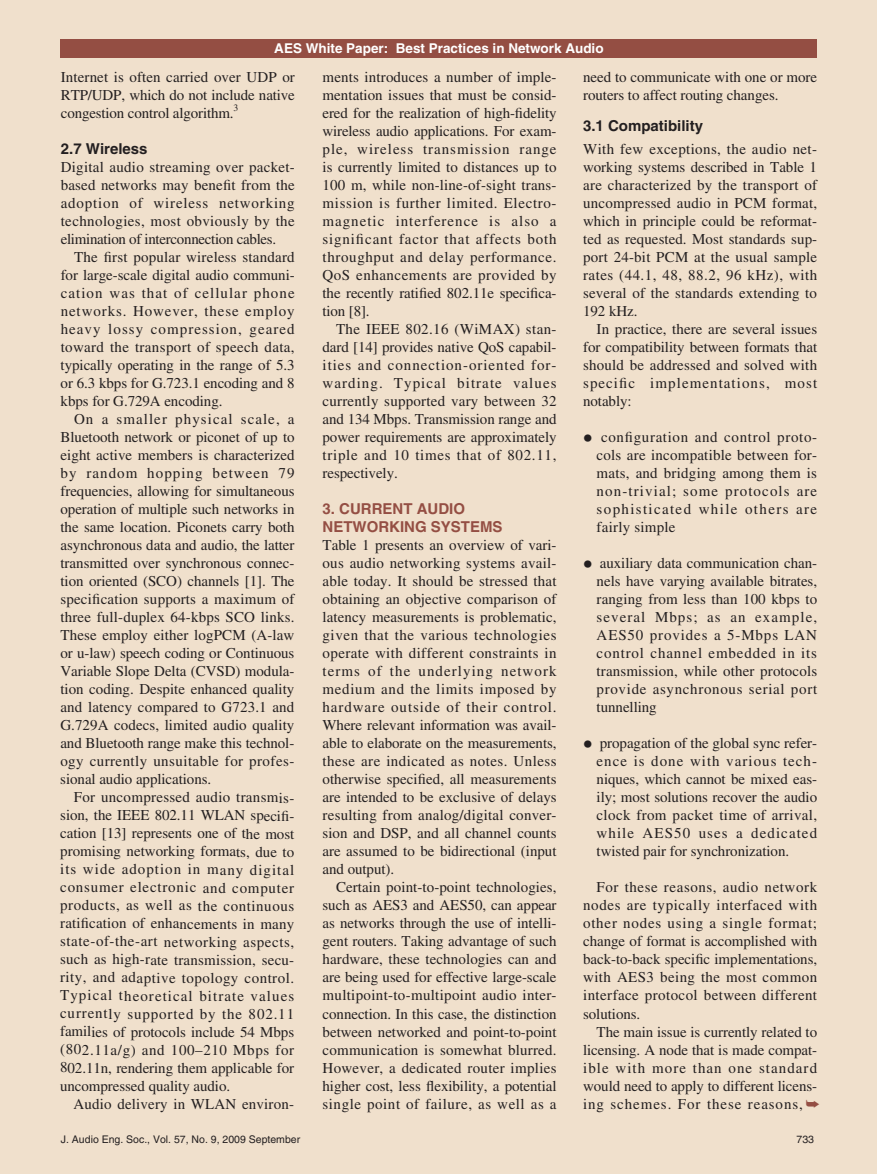
<style>
.page{position:relative;width:877px;height:1174px;background:#fff}
.page>*{position:absolute;margin:0;border:0;box-sizing:border-box;transform-origin:0 0}
.t1{font:15px/18px "Times";letter-spacing:-.005em;color:#231f20;text-align:justify}
.t2{font:700 15px/18px "Helvetica";color:#944e43}
.t3{font:700 15px "Helvetica";color:#231f20}
.t4{font:700 13.5px "Helvetica";color:#fff}
.t5{font:10.5px "Helvetica";color:#231f20}
.s1{font-size:27px}
.s2{color:#944e43}
</style>
<div class="page">
<div style="left:0;top:0;width:877px;height:1173px;background:#f0e0cc"></div>
<div style="left:61px;top:40px;width:756px;height:18px;background:#944e43"></div>
<p class="t4" style="left:274px;top:43px;width:331px">AES White Paper: Best Practices in Network Audio</p>
<p class="t1" style="left:61px;top:69px;width:236px">Internet is often carried over UDP or RTP/UDP, which do not include native congestion control algorithm.<sup>3</sup></p>
<p class="t3" style="left:61px;top:143px;width:88px">2.7 Wireless</p>
<p class="t1" style="left:61px;top:159px;width:236px">Digital audio streaming over packet&shy;based networks may benefit from the adoption of wireless networking technologies, most obviously by the elimination of interconnection cables.</p>
<p class="t1" style="left:61px;top:249px;width:236px;text-indent:14px">The first popular wireless standard for large-scale digital audio communi&shy;cation was that of cellular phone networks. However, these employ heavy lossy compression, geared toward the transport of speech data, typically operating in the range of 5.3 or 6.3 kbps for G.723.1 encoding and 8 kbps for G.729A encoding.</p>
<p class="t1" style="left:60px;top:411px;width:236px;text-indent:14px">On a smaller physical scale, a Bluetooth network or piconet of up to eight active members is characterized by random hopping between 79 frequencies, allowing for simultaneous operation of multiple such networks in the same location. Piconets carry both asynchronous data and audio, the latter transmitted over synchronous connec&shy;tion oriented (SCO) channels [1]. The specification supports a maximum of three full-duplex 64-kbps SCO links.<br>These employ either logPCM (A-law or u-law) speech coding or Continuous Variable Slope Delta (CVSD) modula&shy;tion coding. Despite enhanced quality and latency compared to G723.1 and G.729A codecs, limited audio quality and Bluetooth range make this technol&shy;ogy currently unsuitable for profes&shy;sional audio applications.</p>
<p class="t1" style="left:60px;top:789px;width:236px;text-indent:14px">For uncompressed audio transmis&shy;sion, the IEEE 802.11 WLAN specifi&shy;cation [13] represents one of the most promising networking formats, due to its wide adoption in many digital consumer electronic and computer products, as well as the continuous ratification of enhancements in many state-of-the-art networking aspects, such as high-rate transmission, secu&shy;rity, and adaptive topology control.<br>Typical theoretical bitrate values currently supported by the 802.11 families of protocols include 54 Mbps (802.11a/g) and 100–210 Mbps for 802.11n, rendering them applicable for uncompressed quality audio.</p>
<p class="t1" style="left:74px;top:1095px;width:222px">Audio delivery in WLAN environ-</p>
<p class="t1" style="left:323px;top:69px;width:236px">ments introduces a number of imple&shy;mentation issues that must be consid&shy;ered for the realization of high-fidelity wireless audio applications. For exam&shy;ple, wireless transmission range is currently limited to distances up to 100 m, while non-line-of-sight trans&shy;mission is further limited. Electro&shy;magnetic interference is also a significant factor that affects both throughput and delay performance.<br>QoS enhancements are provided by the recently ratified 802.11e specifica&shy;tion [8].</p>
<p class="t1" style="left:323px;top:321px;width:236px;text-indent:14px">The IEEE 802.16 (WiMAX) stan&shy;dard [14] provides native QoS capabil&shy;ities and connection-oriented for&shy;warding. Typical bitrate values currently supported vary between 32 and 134 Mbps. Transmission range and power requirements are approximately triple and 10 times that of 802.11, respectively.</p>
<p class="t2" style="left:323px;top:501px;width:181px">3. CURRENT AUDIO<br>NETWORKING SYSTEMS</p>
<p class="t1" style="left:323px;top:537px;width:236px">Table 1 presents an overview of vari&shy;ous audio networking systems avail&shy;able today. It should be stressed that obtaining an objective comparison of latency measurements is problematic, given that the various technologies operate with different constraints in terms of the underlying network medium and the limits imposed by hardware outside of their control.<br>Where relevant information was avail&shy;able to elaborate on the measurements, these are indicated as notes. Unless otherwise specified, all measurements are intended to be exclusive of delays resulting from analog/digital conver&shy;sion and DSP, and all channel counts are assumed to be bidirectional (input and output).</p>
<p class="t1" style="left:323px;top:879px;width:236px;text-indent:14px">Certain point-to-point technologies, such as AES3 and AES50, can appear as networks through the use of intelli&shy;gent routers. Taking advantage of such hardware, these technologies can and are being used for effective large-scale multipoint-to-multipoint audio inter&shy;connection. In this case, the distinction between networked and point-to-point communication is somewhat blurred.<br>However, a dedicated router implies higher cost, less flexibility, a potential single point of failure, as well as a</p>
<p class="t1" style="left:583px;top:69px;width:236px">need to communicate with one or more routers to affect routing changes.</p>
<p class="t3" style="left:583px;top:121px;width:122px">3.1 Compatibility</p>
<p class="t1" style="left:583px;top:141px;width:236px">With few exceptions, the audio net&shy;working systems described in Table 1 are characterized by the transport of uncompressed audio in PCM format, which in principle could be reformat&shy;ted as requested. Most standards sup&shy;port 24-bit PCM at the usual sample rates (44.1, 48, 88.2, 96 kHz), with several of the standards extending to 192 kHz.</p>
<p class="t1" style="left:583px;top:321px;width:236px;text-indent:14px">In practice, there are several issues for compatibility between formats that should be addressed and solved with specific implementations, most notably:</p>
<p class="t1" style="left:597px;top:429px;width:222px;text-indent:-14px"><span class="s1">•</span> configuration and control proto&shy;cols are incompatible between for&shy;mats, and bridging among them is non-trivial; some protocols are sophisticated while others are fairly simple</p>
<p class="t1" style="left:597px;top:555px;width:222px;text-indent:-13px"><span class="s1">•</span> auxiliary data communication chan&shy;nels have varying available bitrates, ranging from less than 100 kbps to several Mbps; as an example, AES50 provides a 5-Mbps LAN control channel embedded in its transmission, while other protocols provide asynchronous serial port tunnelling</p>
<p class="t1" style="left:597px;top:735px;width:222px;text-indent:-13px"><span class="s1">•</span> propagation of the global sync refer&shy;ence is done with various tech&shy;niques, which cannot be mixed eas&shy;ily; most solutions recover the audio clock from packet time of arrival, while AES50 uses a dedicated twisted pair for synchronization.</p>
<p class="t1" style="left:583px;top:879px;width:236px;text-indent:14px">For these reasons, audio network nodes are typically interfaced with other nodes using a single format; change of format is accomplished with back-to-back specific implementations, with AES3 being the most common interface protocol between different solutions.</p>
<p class="t1" style="left:583px;top:1023px;width:238px;text-align:left;text-indent:14px">The main issue is currently related to licensing. A node that is made compat&shy;ible with more than one standard would need to apply to different licens&shy;ing schemes. For these reasons,<span class="s2">➥</span></p>
<p class="t5" style="left:61px;top:1135px;width:241px">J. Audio Eng. Soc., Vol. 57, No. 9, 2009 September</p>
<p class="t5" style="left:796px;top:1135px;width:19px">733</p>
</div>
